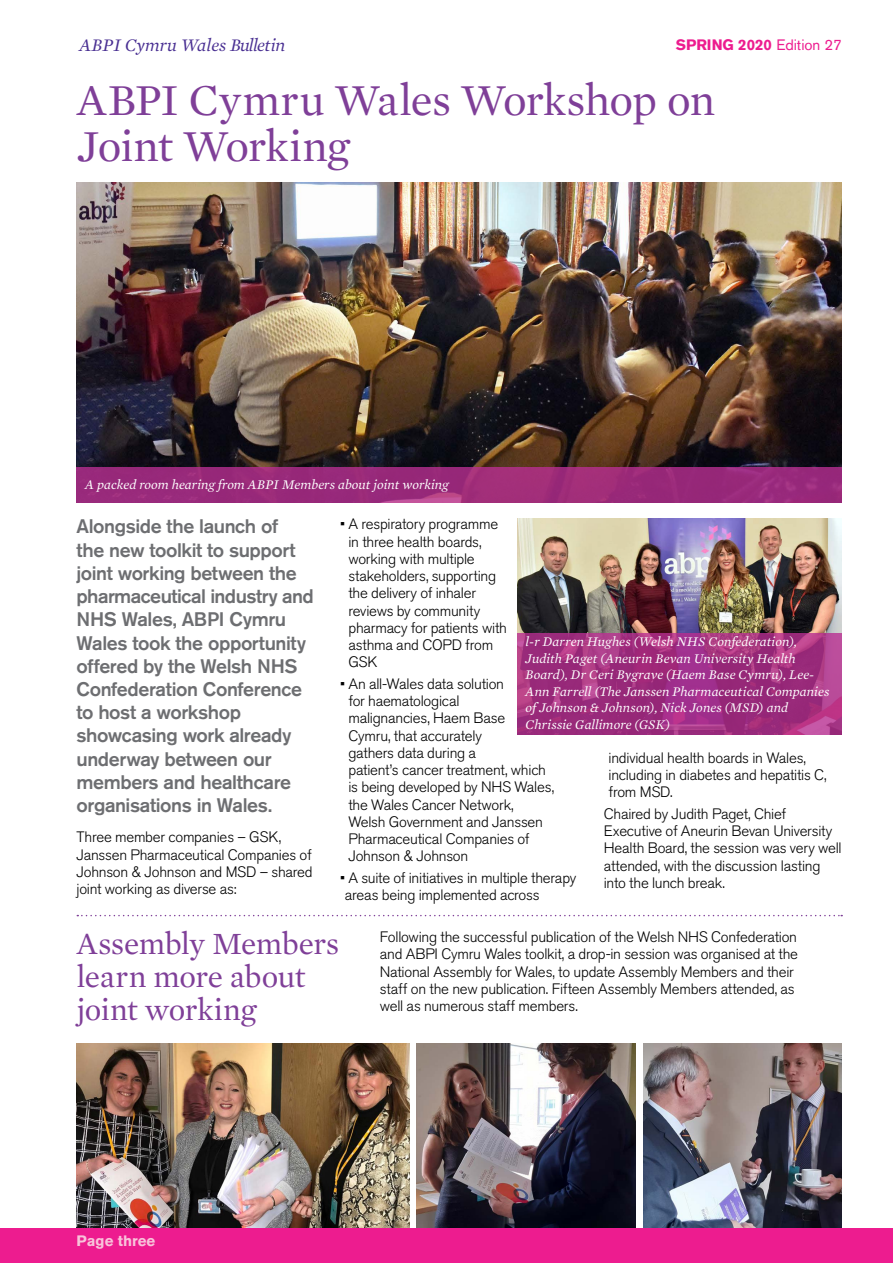
<style>
.page{position:relative;width:893px;height:1263px;background:#fff}
.page>*{position:absolute;margin:0;border:0;box-sizing:border-box;transform-origin:0 0}
.t1{font:45px/46.5px "Mercury Text G1";letter-spacing:-.025em;color:#7f3f98}
.t2{font:31.5px/33px "Mercury Text G1";letter-spacing:-.01em;color:#7f3f98}
.t3{font:500 19.5px/23.2px "Akzidenz Grotesk BQ";letter-spacing:-.02em;color:#6d6e71}
.t4{font:italic 18px "Mercury Text G1";color:#492f92}
.t5{font:300 15px/17.2px "Akzidenz Grotesk BQ";letter-spacing:-.015em;color:#000}
.t6{font:700 15px "Akzidenz Grotesk BQ";color:#ed1c8f}
.t7{font:700 15px "Akzidenz Grotesk BQ";color:#f8c3da}
.t8{font:italic 13.5px/16.5px "Mercury Text G1";letter-spacing:.005em;color:#fff}
.s1{font-weight:400}
</style>
<div class="page">
<img style="left:643px;top:1043px;width:199px;height:185px">
<img style="left:417px;top:1043px;width:218px;height:185px">
<img style="left:77px;top:1043px;width:333px;height:185px">
<div style="left:0;top:1228px;width:893px;height:35px;background:#ed1c8f"></div>
<img style="left:77px;top:183px;width:765px;height:284px">
<div style="left:77px;top:467px;width:765px;height:35px;background:#98297a"></div>
<svg style="left:77px;top:915px;width:765px;height:1px"></svg>
<img style="left:517px;top:518px;width:325px;height:115px">
<svg style="left:517px;top:633px;width:325px;height:102px;background:#a13080"></svg>
<p class="t4" style="left:80px;top:35px;width:207px">ABPI Cymru Wales Bulletin</p>
<p class="t6" style="left:676px;top:36px;width:168px">SPRING 2020 <span class="s1">Edition 27</span></p>
<h1 class="t1" style="left:77px;top:77px;width:640px">ABPI Cymru Wales Workshop on<br>Joint Working</h1>
<p class="t8" style="left:85px;top:476px;width:365px">A packed room hearing from ABPI Members about joint working</p>
<p class="t3" style="left:77px;top:514px;width:239px">Alongside the launch of<br>the new toolkit to support joint working between the pharmaceutical industry and<br>NHS Wales, ABPI Cymru<br>Wales took the opportunity offered by the Welsh NHS<br>Confederation Conference to host a workshop showcasing work already underway between our members and healthcare organisations in Wales.</p>
<p class="t5" style="left:77px;top:829px;width:238px">Three member companies – GSK,<br>Janssen Pharmaceutical Companies of<br>Johnson &amp; Johnson and MSD – shared joint working as diverse as:</p>
<p class="t5" style="left:348px;top:516px;width:160px;text-indent:-8px">• A respiratory programme in three health boards, working with multiple stakeholders, supporting the delivery of inhaler reviews by community pharmacy for patients with asthma and COPD from<br>GSK</p>
<p class="t5" style="left:348px;top:675px;width:207px;text-indent:-8px">• An all-Wales data solution<br>for haematological<br>malignancies, Haem Base<br>Cymru, that accurately<br>gathers data during a<br>patient’s cancer treatment, which is being developed by NHS Wales, the Wales Cancer Network,<br>Welsh Government and Janssen<br>Pharmaceutical Companies of<br>Johnson &amp; Johnson</p>
<p class="t5" style="left:345px;top:869px;width:233px;text-indent:-5px">• A suite of initiatives in multiple therapy areas being implemented across</p>
<p class="t8" style="left:526px;top:634px;width:305px">l-r Darren Hughes (Welsh NHS Confederation), Judith Paget (Aneurin Bevan University Health Board), Dr Ceri Bygrave (Haem Base Cymru), Lee-Ann Farrell (The Janssen Pharmaceutical Companies of Johnson &amp; Johnson), Nick Jones (MSD) and Chrissie Gallimore (GSK)</p>
<p class="t5" style="left:608px;top:749px;width:220px">individual health boards in Wales, including in diabetes and hepatitis C, from MSD.</p>
<p class="t5" style="left:604px;top:805px;width:239px">Chaired by Judith Paget, Chief Executive of Aneurin Bevan University Health Board, the session was very well attended, with the discussion lasting into the lunch break.</p>
<h2 class="t2" style="left:77px;top:927px;width:264px">Assembly Members learn more about joint working</h2>
<p class="t5" style="left:380px;top:928px;width:420px">Following the successful publication of the Welsh NHS Confederation and ABPI Cymru Wales toolkit, a drop-in session was organised at the National Assembly for Wales, to update Assembly Members and their staff on the new publication. Fifteen Assembly Members attended, as well as numerous staff members.</p>
<p class="t7" style="left:77px;top:1232px;width:80px">Page three</p>
</div>
